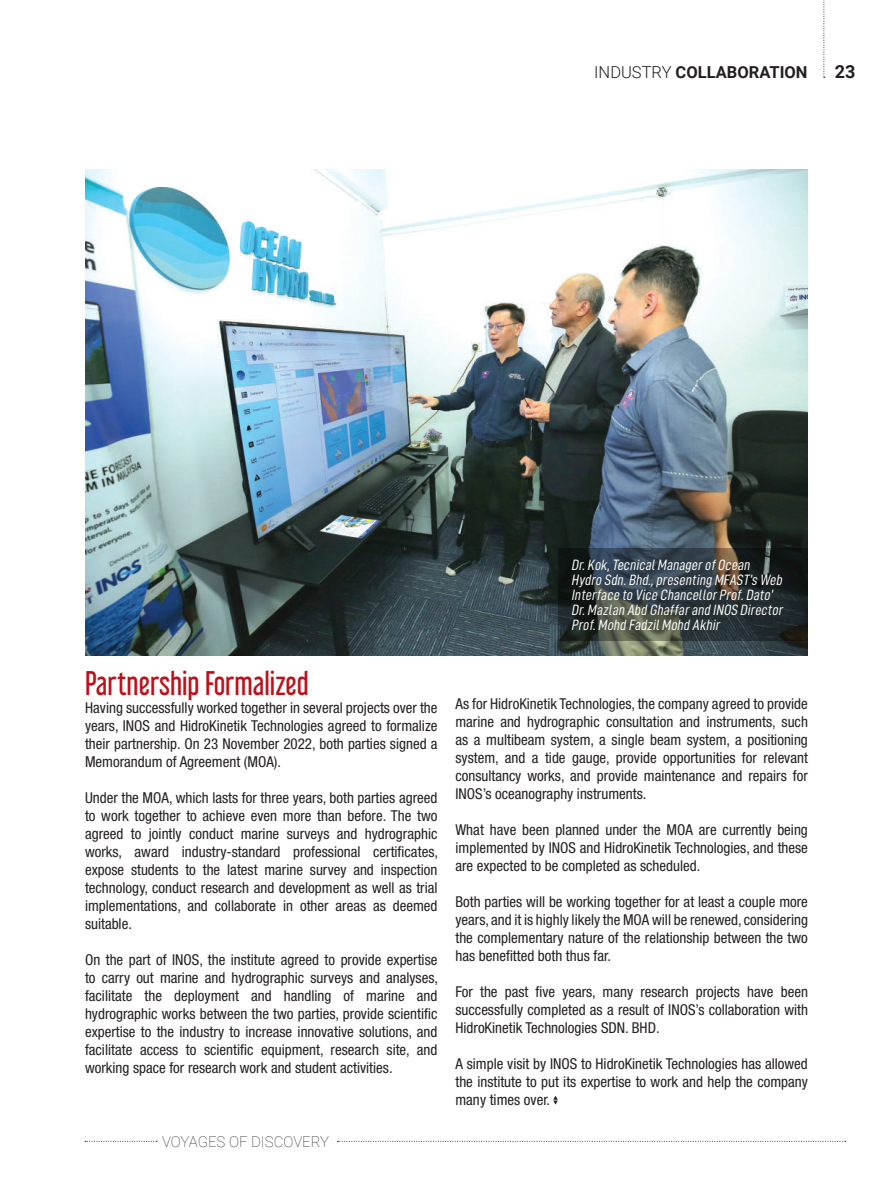
<style>
.page{position:relative;width:893px;height:1191px;background:#fff}
.page>*{position:absolute;margin:0;border:0;box-sizing:border-box;transform-origin:0 0}
.t1{font:30px "Libel Suit Rg";color:#bd101a}
.t2{font:700 18px "Roboto";color:#231f20}
.t3{font:700 16.5px "Roboto";color:#231f20}
.t4{font:condensed 15px/18px "Helvetica Neue LT Std";color:#231f20;text-align:justify}
.t5{font:italic 15px/15px "D DIN Condensed";color:#fff}
.t6{font:100 15px "Roboto";color:#231f20}
.s1{font-weight:300}
</style>
<div class="page">
<img style="left:85px;top:169px;width:723px;height:486px">
<svg style="left:558px;top:548px;width:250px;height:93px"></svg>
<svg style="left:337px;top:1141px;width:509px;height:1px"></svg>
<svg style="left:85px;top:1141px;width:72px;height:1px"></svg>
<svg style="left:823px;top:0;width:2px;height:78px"></svg>
<svg style="left:553px;top:1096px;width:5px;height:8px"></svg>
<p class="t3" style="left:594px;top:60px;width:215px"><span class="s1">INDUSTRY</span> COLLABORATION</p>
<p class="t2" style="left:835px;top:59px;width:22px">23</p>
<h1 class="t1" style="left:85px;top:658px;width:225px">Partnership Formalized</h1>
<p class="t4" style="left:85px;top:698px;width:354px">Having successfully worked together in several projects over the years, INOS and HidroKinetik Technologies agreed to formalize their partnership. On 23 November 2022, both parties signed a Memorandum of Agreement (MOA).</p>
<p class="t4" style="left:85px;top:788px;width:354px">Under the MOA, which lasts for three years, both parties agreed to work together to achieve even more than before. The two agreed to jointly conduct marine surveys and hydrographic works, award industry-standard professional certificates, expose students to the latest marine survey and inspection technology, conduct research and development as well as trial implementations, and collaborate in other areas as deemed suitable.</p>
<p class="t4" style="left:85px;top:950px;width:355px">On the part of INOS, the institute agreed to provide expertise to carry out marine and hydrographic surveys and analyses, facilitate the deployment and handling of marine and hydrographic works between the two parties, provide scientific expertise to the industry to increase innovative solutions, and facilitate access to scientific equipment, research site, and working space for research work and student activities.</p>
<p class="t6" style="left:162px;top:1131px;width:169px">VOYAGES OF DISCOVERY</p>
<p class="t5" style="left:571px;top:557px;width:215px">Dr.Kok,TecnicalManagerofOcean Hydro Sdn.Bhd.,presenting MFAST’s Web Interface to Vice ChancellorProf.Dato’ Dr.Mazlan Abd Ghaffarand INOS Director Prof.Mohd FadzilMohd Akhir</p>
<p class="t4" style="left:455px;top:694px;width:354px">As for HidroKinetik Technologies, the company agreed to provide marine and hydrographic consultation and instruments, such as a multibeam system, a single beam system, a positioning system, and a tide gauge, provide opportunities for relevant consultancy works, and provide maintenance and repairs for INOS’s oceanography instruments.</p>
<p class="t4" style="left:455px;top:820px;width:354px">What have been planned under the MOA are currently being implemented by INOS and HidroKinetik Technologies, and these are expected to be completed as scheduled.</p>
<p class="t4" style="left:455px;top:892px;width:354px">Both parties will be working together for at least a couple more years, and it is highly likely the MOA will be renewed, considering the complementary nature of the relationship between the two has benefitted both thus far.</p>
<p class="t4" style="left:455px;top:982px;width:354px">For the past five years, many research projects have been successfully completed as a result of INOS’s collaboration with HidroKinetik Technologies SDN. BHD.</p>
<p class="t4" style="left:455px;top:1054px;width:354px">A simple visit by INOS to HidroKinetik Technologies has allowed the institute to put its expertise to work and help the company many times over.</p>
</div>
